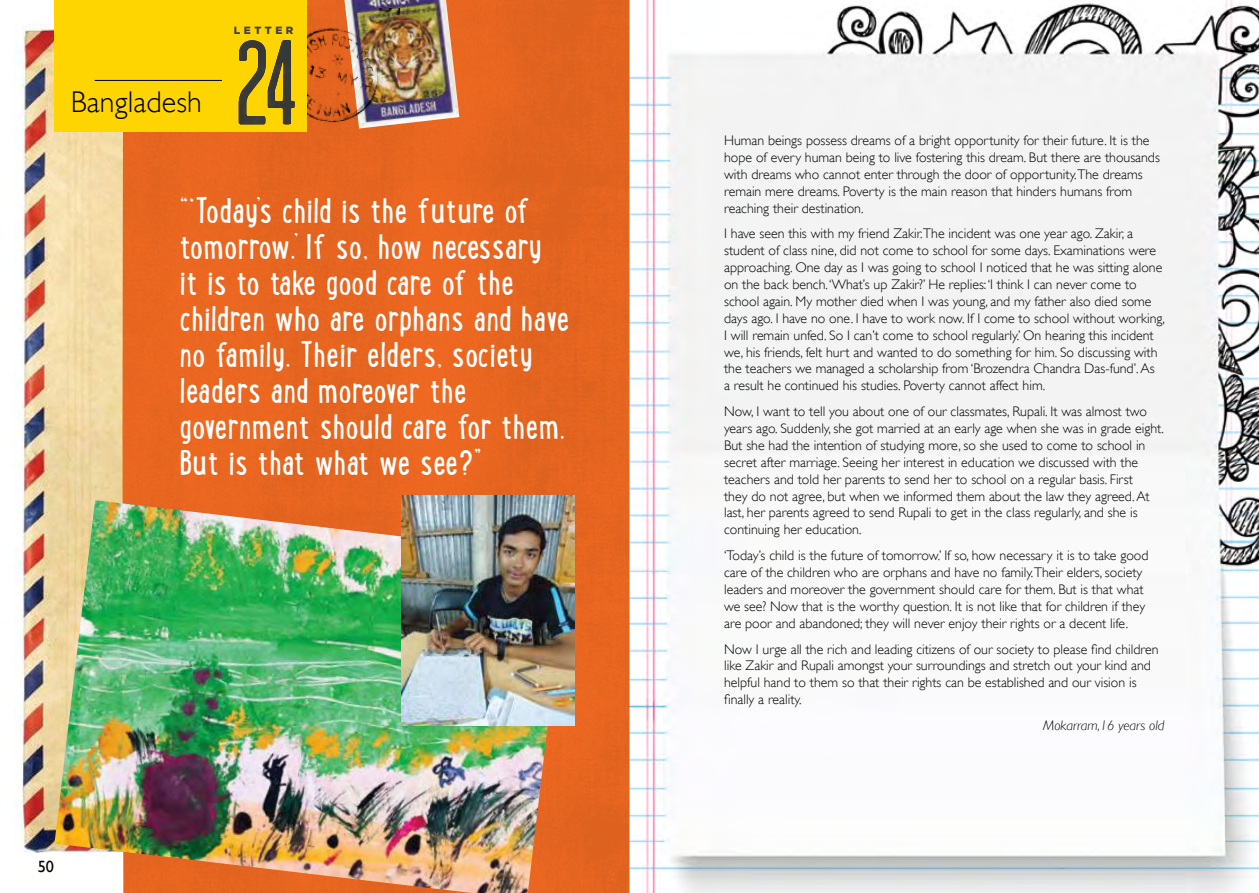
<style>
.page{position:relative;width:1259px;height:893px;background:#fff}
.page>*{position:absolute;margin:0;border:0;box-sizing:border-box;transform-origin:0 0}
.t1{font:31.5px/36px "Lunch Box";letter-spacing:.005em;color:#fff}
.t2{font:300 30px "Gill Sans";letter-spacing:.005em;color:#000}
.t3{font:16.35px "Gill Sans";color:#000}
.t4{font:300 13.8px/16.8px "Gill Sans";color:#000}
.t5{font:italic 300 13.8px "Gill Sans";color:#000}
.t6{font:900 10.5px "Gotham";letter-spacing:.34em;color:#414042}
</style>
<div class="page">
<img style="left:629px;top:0;width:630px;height:893px">
<img style="left:14px;top:24px;width:108px;height:829px">
<img style="left:122px;top:0;width:507px;height:893px">
<img style="left:54px;top:500px;width:514px;height:393px">
<img style="left:344px;top:0;width:115px;height:129px">
<img style="left:306px;top:8px;width:93px;height:121px">
<div style="left:54px;top:0;width:252px;height:132px;background:#fed401"></div>
<hr style="left:95px;top:80px;width:127px;height:1px;background:#000">
<img style="left:238px;top:40px;width:56px;height:85px">
<img style="left:401px;top:495px;width:173px;height:231px">
<h2 class="t2" style="left:71px;top:78px;width:133px">Bangladesh</h2>
<p class="t6" style="left:234px;top:24px;width:61px">LETTER</p>
<p class="t1" style="left:179px;top:191px;width:392px">“‘Today’s child is the future of tomorrow.’ If so, how necessary<br>it is to take good care of the children who are orphans and have no family. Their elders, society leaders and moreover the government should care for them.<br>But is that what we see?”</p>
<p class="t3" style="left:38px;top:857px;width:18px">50</p>
<p class="t4" style="left:724px;top:131px;width:437px">Human beings possess dreams of a bright opportunity for their future. It is the hope of every human being to live fostering this dream. But there are thousands with dreams who cannot enter through the door of opportunity.The dreams remain mere dreams. Poverty is the main reason that hinders humans from reaching their destination.</p>
<p class="t4" style="left:724px;top:225px;width:442px">I have seen this with my friend Zakir.The incident was one year ago. Zakir, a student of class nine, did not come to school for some days. Examinations were approaching. One day as I was going to school I noticed that he was sitting alone on the back bench. ‘What’s up Zakir?’ He replies: ‘I think I can never come to school again. My mother died when I was young, and my father also died some days ago. I have no one. I have to work now. If I come to school without working, I will remain unfed. So I can’t come to school regularly.’ On hearing this incident we, his friends, felt hurt and wanted to do something for him. So discussing with the teachers we managed a scholarship from ‘Brozendra Chandra Das-fund’. As<br>a result he continued his studies. Poverty cannot affect him.</p>
<p class="t4" style="left:724px;top:403px;width:441px">Now, I want to tell you about one of our classmates, Rupali. It was almost two years ago. Suddenly, she got married at an early age when she was in grade eight.<br>But she had the intention of studying more, so she used to come to school in secret after marriage. Seeing her interest in education we discussed with the teachers and told her parents to send her to school on a regular basis. First<br>they do not agree, but when we informed them about the law they agreed. At last, her parents agreed to send Rupali to get in the class regularly, and she is continuing her education.</p>
<p class="t4" style="left:724px;top:547px;width:426px">‘Today’s child is the future of tomorrow.’ If so, how necessary it is to take good care of the children who are orphans and have no family.Their elders, society leaders and moreover the government should care for them. But is that what we see? Now that is the worthy question. It is not like that for children if they are poor and abandoned; they will never enjoy their rights or a decent life.</p>
<p class="t4" style="left:724px;top:640px;width:436px">Now I urge all the rich and leading citizens of our society to please find children like Zakir and Rupali amongst your surroundings and stretch out your kind and helpful hand to them so that their rights can be established and our vision is finally a reality.</p>
<p class="t5" style="left:1043px;top:718px;width:123px">Mokarram,16 years old</p>
</div>
